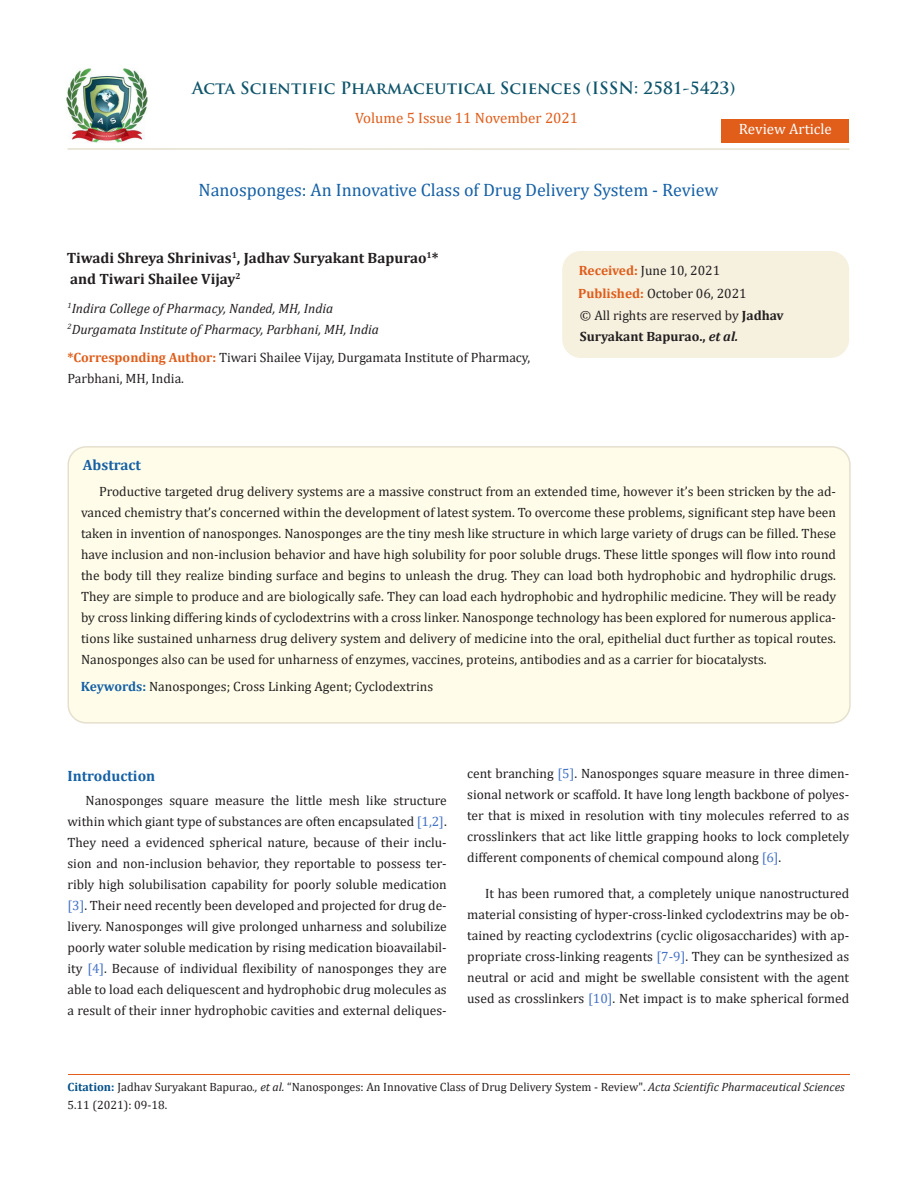
<style>
.page{position:relative;width:917px;height:1188px;background:#fff}
.page>*{position:absolute;margin:0;border:0;box-sizing:border-box;transform-origin:0 0}
.t1{font:18px "Cambria";color:#1560a6}
.t2{font:700 16.5px "Trajan Pro";color:#0e546a}
.t3{font:700 15px "Cambria";color:#231f20}
.t4{font:15px "Cambria";color:#e05d1a}
.t5{font:700 15px "Cambria";color:#1560a6}
.t6{font:15px "Cambria";color:#fff}
.t7{font:13.5px/21px "Cambria";color:#231f20;text-align:justify}
.t8{font:italic 13.5px "Cambria";color:#231f20}
.t9{font:700 13.5px/21px "Cambria";color:#231f20}
.t10{font:12px/18px "Cambria";color:#231f20}
.s1{font-weight:700;color:#e05d1a}
.s2{font-weight:400}
.s3{font-style:italic}
.s4{font-weight:700;color:#1560a6}
.s5{color:#4472c4}
.s6{font-weight:700;color:#035089}
</style>
<div class="page">
<img style="left:67px;top:68px;width:80px;height:74px">
<div style="left:721px;top:119px;width:128px;height:23px;background:#e05d1a"></div>
<div style="left:563px;top:252px;width:285px;height:105px;background:#f6f0df;border-radius:18px"></div>
<div style="left:562px;top:251px;width:287px;height:107px;border:2px solid #f6f0df;border-radius:18px"></div>
<div style="left:68px;top:447px;width:781px;height:276px;background:#fffde9;border-radius:18px"></div>
<div style="left:67px;top:446px;width:783px;height:278px;border:2px solid #e5dfce;border-radius:18px"></div>
<hr style="left:68px;top:1075px;width:781px;height:1px;background:#e05d1a">
<hr style="left:67px;top:148px;width:782px;height:2px;background:#e5dfce">
<p class="t2" style="left:192px;top:77px;width:545px">Acta Scientific Pharmaceutical Sciences (ISSN: 2581-5423)</p>
<p class="t4" style="left:355px;top:109px;width:224px">Volume 5 Issue 11 November 2021</p>
<p class="t6" style="left:739px;top:120px;width:94px">Review Article</p>
<p class="t1" style="left:198px;top:180px;width:521px">Nanosponges: An Innovative Class of Drug Delivery System - Review</p>
<p class="t3" style="left:67px;top:248px;width:373px">Tiwadi Shreya Shrinivas<sup>1</sup>, Jadhav Suryakant Bapurao<sup>1</sup>*</p>
<p class="t3" style="left:70px;top:269px;width:172px">and Tiwari Shailee Vijay<sup>2</sup></p>
<p class="t8" style="left:67px;top:299px;width:267px"><sup>1</sup>Indira College of Pharmacy, Nanded, MH, India</p>
<p class="t8" style="left:67px;top:320px;width:313px"><sup>2</sup>Durgamata Institute of Pharmacy, Parbhani, MH, India</p>
<p class="t7" style="left:67px;top:346px;width:464px"><span class="s1">*Corresponding Author:</span> Tiwari Shailee Vijay, Durgamata Institute of Pharmacy,<br>Parbhani, MH, India.</p>
<p class="t7" style="left:579px;top:260px;width:143px"><span class="s1">Received:</span> June 10, 2021</p>
<p class="t7" style="left:578px;top:283px;width:170px"><span class="s1">Published:</span> October 06, 2021</p>
<p class="t9" style="left:580px;top:304px;width:205px"><span class="s2">© All rights are reserved by</span> Jadhav<br>Suryakant Bapurao., <span class="s3">et al.</span></p>
<p class="t5" style="left:83px;top:455px;width:60px">Abstract</p>
<p class="t7" style="left:81px;top:480px;width:756px;text-indent:18px">Productive targeted drug delivery systems are a massive construct from an extended time, however it’s been stricken by the ad&shy;vanced chemistry that’s concerned within the development of latest system. To overcome these problems, significant step have been taken in invention of nanosponges. Nanosponges are the tiny mesh like structure in which large variety of drugs can be filled. These have inclusion and non-inclusion behavior and have high solubility for poor soluble drugs. These little sponges will flow into round the body till they realize binding surface and begins to unleash the drug. They can load both hydrophobic and hydrophilic drugs.<br>They are simple to produce and are biologically safe. They can load each hydrophobic and hydrophilic medicine. They will be ready by cross linking differing kinds of cyclodextrins with a cross linker. Nanosponge technology has been explored for numerous applica&shy;tions like sustained unharness drug delivery system and delivery of medicine into the oral, epithelial duct further as topical routes.<br>Nanosponges also can be used for unharness of enzymes, vaccines, proteins, antibodies and as a carrier for biocatalysts.</p>
<p class="t7" style="left:81px;top:675px;width:354px"><span class="s4">Keywords:</span> Nanosponges; Cross Linking Agent; Cyclodextrins</p>
<p class="t5" style="left:67px;top:766px;width:89px">Introduction</p>
<p class="t7" style="left:67px;top:790px;width:381px;text-indent:18px">Nanosponges square measure the little mesh like structure within which giant type of substances are often encapsulated <span class="s5">[1,2]</span>.<br>They need a evidenced spherical nature, because of their inclu&shy;sion and non-inclusion behavior, they reportable to possess ter&shy;ribly high solubilisation capability for poorly soluble medication <span class="s5">[3]</span>. Their need recently been developed and projected for drug de&shy;livery. Nanosponges will give prolonged unharness and solubilize poorly water soluble medication by rising medication bioavailabil&shy;ity <span class="s5">[4]</span>. Because of individual flexibility of nanosponges they are able to load each deliquescent and hydrophobic drug molecules as a result of their inner hydrophobic cavities and external deliques-</p>
<p class="t7" style="left:467px;top:763px;width:383px">cent branching <span class="s5">[5]</span>. Nanosponges square measure in three dimen&shy;sional network or scaffold. It have long length backbone of polyes&shy;ter that is mixed in resolution with tiny molecules referred to as crosslinkers that act like little grapping hooks to lock completely different components of chemical compound along <span class="s5">[6]</span>.</p>
<p class="t7" style="left:467px;top:883px;width:383px;text-indent:18px">It has been rumored that, a completely unique nanostructured material consisting of hyper-cross-linked cyclodextrins may be ob&shy;tained by reacting cyclodextrins (cyclic oligosaccharides) with ap&shy;propriate cross-linking reagents <span class="s5">[7-9]</span>. They can be synthesized as neutral or acid and might be swellable consistent with the agent used as crosslinkers <span class="s5">[10]</span>. Net impact is to make spherical formed</p>
<p class="t10" style="left:68px;top:1078px;width:778px"><span class="s6">Citation:</span> Jadhav Suryakant Bapurao<span class="s3">., et al.</span> “Nanosponges: An Innovative Class of Drug Delivery System - Review". <span class="s3">Acta Scientific Pharmaceutical Sciences<br></span>5.11 (2021): 09-18.</p>
</div>
